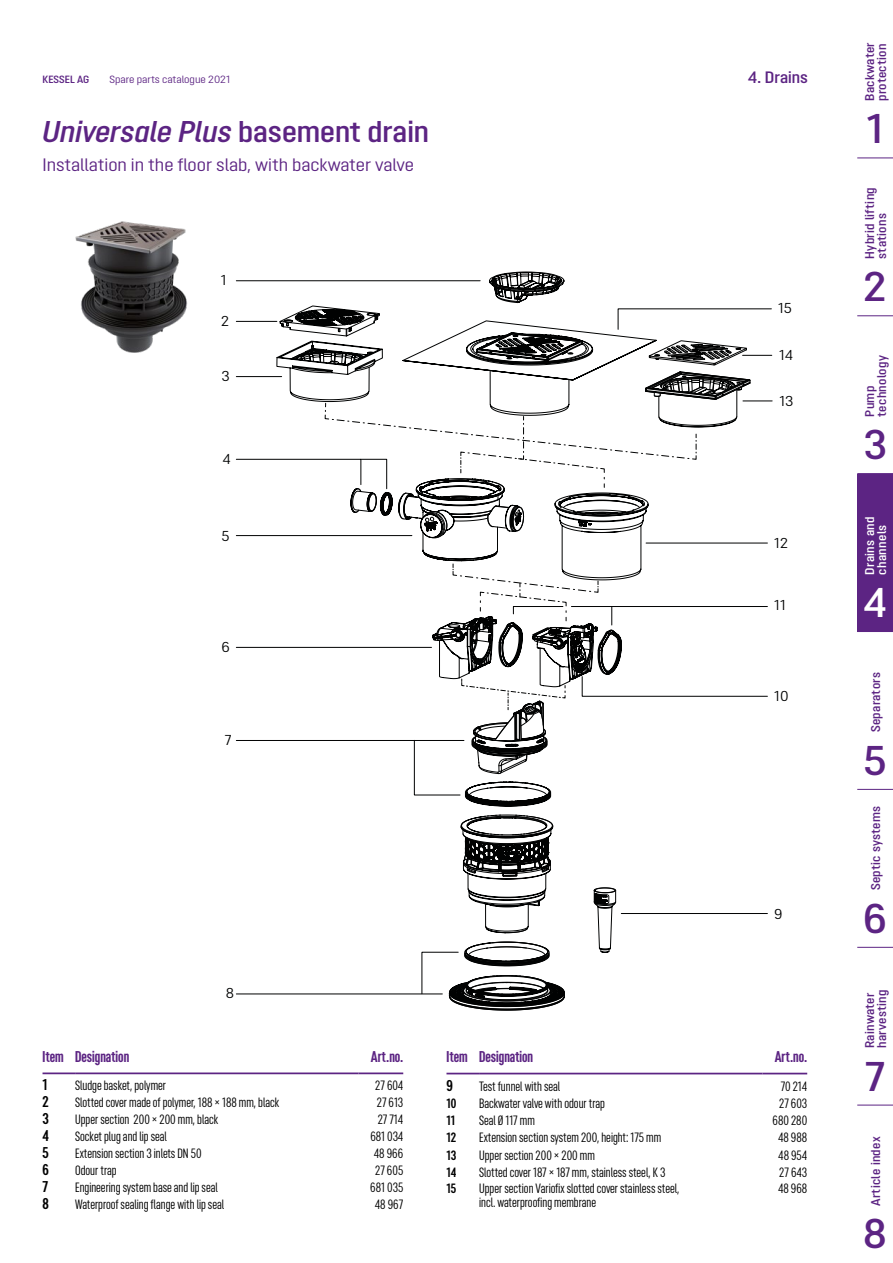
<style>
.page{position:relative;width:893px;height:1263px;background:#fff}
.page>*{position:absolute;margin:0;border:0;box-sizing:border-box;transform-origin:0 0}
.t1{font:600 41.55px "Opinion Pro";color:#5c2483}
.t2{font:600 41.55px "Opinion Pro";color:#fff}
.t3{font:italic 600 30px "Opinion Pro";color:#5c2483}
.t4{font:18px "Opinion Pro";color:#5c2483}
.t5{font:600 16.5px "Opinion Pro";color:#5c2483}
.t6{font:700 extra-condensed 15.6px "Opinion Pro";color:#5c2483}
.t7{font:700 extra-condensed 15.6px "Opinion Pro";color:#000}
.t8{font:14.4px "Opinion Pro";color:#010202}
.t9{font:extra-condensed 13.5px/14.2px "Opinion Pro";color:#000}
.t10{font:700 extra-condensed 13.5px "Opinion Pro";color:#000}
.t11{font:600 12.75px/12px "Opinion Pro";letter-spacing:.025em;color:#5c2483}
.t12{font:600 12.75px/12px "Opinion Pro";letter-spacing:.025em;color:#fff}
.t13{font:10.5px "Opinion Pro";color:#5c2483}
.t14{font:600 10.5px "Opinion Pro";color:#5c2483}
.s1{font-style:normal}
</style>
<div class="page">
<hr style="left:43px;top:1072px;width:32px;height:2px;background:#5c2483">
<hr style="left:75px;top:1072px;width:284px;height:2px;background:#5c2483">
<svg style="left:235px;top:271px;width:537px;height:804px"></svg>
<hr style="left:446px;top:1073px;width:33px;height:1px;background:#5c2483">
<hr style="left:479px;top:1073px;width:284px;height:1px;background:#5c2483">
<hr style="left:763px;top:1073px;width:44px;height:1px;background:#5c2483">
<img style="left:75px;top:221px;width:113px;height:132px">
<hr style="left:857px;top:158px;width:36px;height:1px;background:#5c2483">
<hr style="left:857px;top:315px;width:36px;height:1px;background:#5c2483">
<hr style="left:857px;top:473px;width:36px;height:1px;background:#5c2483">
<hr style="left:857px;top:631px;width:36px;height:1px;background:#5c2483">
<hr style="left:857px;top:789px;width:36px;height:1px;background:#5c2483">
<hr style="left:857px;top:947px;width:36px;height:1px;background:#5c2483">
<hr style="left:857px;top:1105px;width:36px;height:1px;background:#5c2483">
<div style="left:857px;top:474px;width:36px;height:157px;background:#5c2483"></div>
<p class="t14" style="left:43px;top:74px;width:48px">KESSEL AG</p>
<p class="t13" style="left:109px;top:74px;width:122px">Spare parts catalogue 2021</p>
<p class="t5" style="left:748px;top:68px;width:62px">4. Drains</p>
<h2 class="t3" style="left:43px;top:114px;width:388px">Universale Plus <span class="s1">basement drain</span></h2>
<h3 class="t4" style="left:43px;top:154px;width:373px">Installation in the floor slab, with backwater valve</h3>
<p class="t8" style="left:221px;top:272px;width:7px">1</p>
<p class="t8" style="left:221px;top:312px;width:9px">2</p>
<p class="t8" style="left:222px;top:368px;width:10px">3</p>
<p class="t8" style="left:222px;top:450px;width:10px">4</p>
<p class="t8" style="left:222px;top:528px;width:10px">5</p>
<p class="t8" style="left:222px;top:638px;width:10px">6</p>
<p class="t8" style="left:225px;top:732px;width:8px">7</p>
<p class="t8" style="left:778px;top:300px;width:15px">15</p>
<p class="t8" style="left:779px;top:347px;width:15px">14</p>
<p class="t8" style="left:779px;top:392px;width:15px">13</p>
<p class="t8" style="left:774px;top:535px;width:15px">12</p>
<p class="t8" style="left:774px;top:597px;width:13px">11</p>
<p class="t8" style="left:774px;top:688px;width:16px">10</p>
<p class="t8" style="left:226px;top:985px;width:10px">8</p>
<p class="t6" style="left:43px;top:1047px;width:88px">Item Designation</p>
<p class="t6" style="left:371px;top:1047px;width:34px">Art.no.</p>
<p class="t7" style="left:43px;top:1076px;width:7px">1</p>
<p class="t9" style="left:75px;top:1078px;width:93px">Sludge basket, polymer</p>
<p class="t9" style="left:375px;top:1078px;width:29px">27 604</p>
<p class="t7" style="left:43px;top:1093px;width:8px">2</p>
<p class="t9" style="left:75px;top:1095px;width:206px">Slotted cover made of polymer, 188 × 188 mm, black</p>
<p class="t9" style="left:377px;top:1095px;width:28px">27 613</p>
<p class="t7" style="left:43px;top:1110px;width:8px">3</p>
<p class="t9" style="left:75px;top:1112px;width:145px">Upper section 200 × 200 mm, black</p>
<p class="t9" style="left:378px;top:1112px;width:27px">27 714</p>
<p class="t7" style="left:43px;top:1127px;width:8px">4</p>
<p class="t9" style="left:75px;top:1129px;width:93px">Socket plug and lip seal</p>
<p class="t9" style="left:370px;top:1129px;width:34px">681 034</p>
<p class="t7" style="left:43px;top:1144px;width:8px">5</p>
<p class="t9" style="left:75px;top:1146px;width:128px">Extension section 3 inlets DN 50</p>
<p class="t9" style="left:374px;top:1146px;width:31px">48 966</p>
<p class="t7" style="left:43px;top:1161px;width:8px">6</p>
<p class="t9" style="left:75px;top:1163px;width:43px">Odour trap</p>
<p class="t9" style="left:375px;top:1163px;width:30px">27 605</p>
<p class="t7" style="left:43px;top:1178px;width:7px">7</p>
<p class="t9" style="left:75px;top:1180px;width:144px">Engineering system base and lip seal</p>
<p class="t9" style="left:370px;top:1180px;width:34px">681 035</p>
<p class="t7" style="left:43px;top:1195px;width:8px">8</p>
<p class="t9" style="left:75px;top:1197px;width:151px">Waterproof sealing flange with lip seal</p>
<p class="t9" style="left:375px;top:1197px;width:30px">48 967</p>
<p class="t8" style="left:774px;top:906px;width:10px">9</p>
<p class="t6" style="left:446px;top:1047px;width:88px">Item Designation</p>
<p class="t6" style="left:775px;top:1047px;width:34px">Art.no.</p>
<p class="t7" style="left:446px;top:1077px;width:8px">9</p>
<p class="t9" style="left:479px;top:1079px;width:83px">Test funnel with seal</p>
<p class="t9" style="left:781px;top:1079px;width:28px">70 214</p>
<p class="t10" style="left:446px;top:1096px;width:11px">10</p>
<p class="t9" style="left:479px;top:1096px;width:127px">Backwater valve with odour trap</p>
<p class="t9" style="left:779px;top:1096px;width:30px">27 603</p>
<p class="t10" style="left:446px;top:1113px;width:10px">11</p>
<p class="t9" style="left:479px;top:1113px;width:57px">Seal Ø 117 mm</p>
<p class="t9" style="left:772px;top:1113px;width:36px">680 280</p>
<p class="t10" style="left:446px;top:1130px;width:11px">12</p>
<p class="t9" style="left:479px;top:1130px;width:184px">Extension section system 200, height: 175 mm</p>
<p class="t9" style="left:778px;top:1130px;width:31px">48 988</p>
<p class="t10" style="left:446px;top:1147px;width:11px">13</p>
<p class="t9" style="left:479px;top:1147px;width:117px">Upper section 200 × 200 mm</p>
<p class="t9" style="left:778px;top:1147px;width:30px">48 954</p>
<p class="t10" style="left:446px;top:1164px;width:12px">14</p>
<p class="t9" style="left:479px;top:1164px;width:188px">Slotted cover 187 × 187 mm, stainless steel, K 3</p>
<p class="t9" style="left:779px;top:1164px;width:30px">27 643</p>
<p class="t10" style="left:446px;top:1180px;width:11px">15</p>
<p class="t9" style="left:479px;top:1181px;width:202px">Upper section Variofix slotted cover stainless steel, incl. waterproofing membrane</p>
<p class="t9" style="left:778px;top:1181px;width:31px">48 968</p>
<p class="t11" style="left:863px;top:101px;width:60px;rotate:-90deg">Backwater protection</p>
<h1 class="t1" style="left:866px;top:105px;width:19px">1</h1>
<p class="t11" style="left:863px;top:259px;width:73px;rotate:-90deg">Hybrid lifting stations</p>
<h1 class="t1" style="left:864px;top:262px;width:25px">2</h1>
<p class="t11" style="left:863px;top:417px;width:63px;rotate:-90deg">Pump technology</p>
<h1 class="t1" style="left:863px;top:420px;width:25px">3</h1>
<p class="t12" style="left:863px;top:574px;width:59px;rotate:-90deg">Drains and channels</p>
<h1 class="t2" style="left:863px;top:578px;width:25px">4</h1>
<p class="t11" style="left:869px;top:732px;width:62px;rotate:-90deg">Separators</p>
<h1 class="t1" style="left:863px;top:736px;width:25px">5</h1>
<p class="t11" style="left:869px;top:890px;width:86px;rotate:-90deg">Septic systems</p>
<h1 class="t1" style="left:863px;top:894px;width:25px">6</h1>
<p class="t11" style="left:863px;top:1048px;width:60px;rotate:-90deg">Rainwater harvesting</p>
<h1 class="t1" style="left:865px;top:1052px;width:22px">7</h1>
<p class="t11" style="left:869px;top:1206px;width:71px;rotate:-90deg">Article index</p>
<h1 class="t1" style="left:863px;top:1210px;width:25px">8</h1>
</div>
